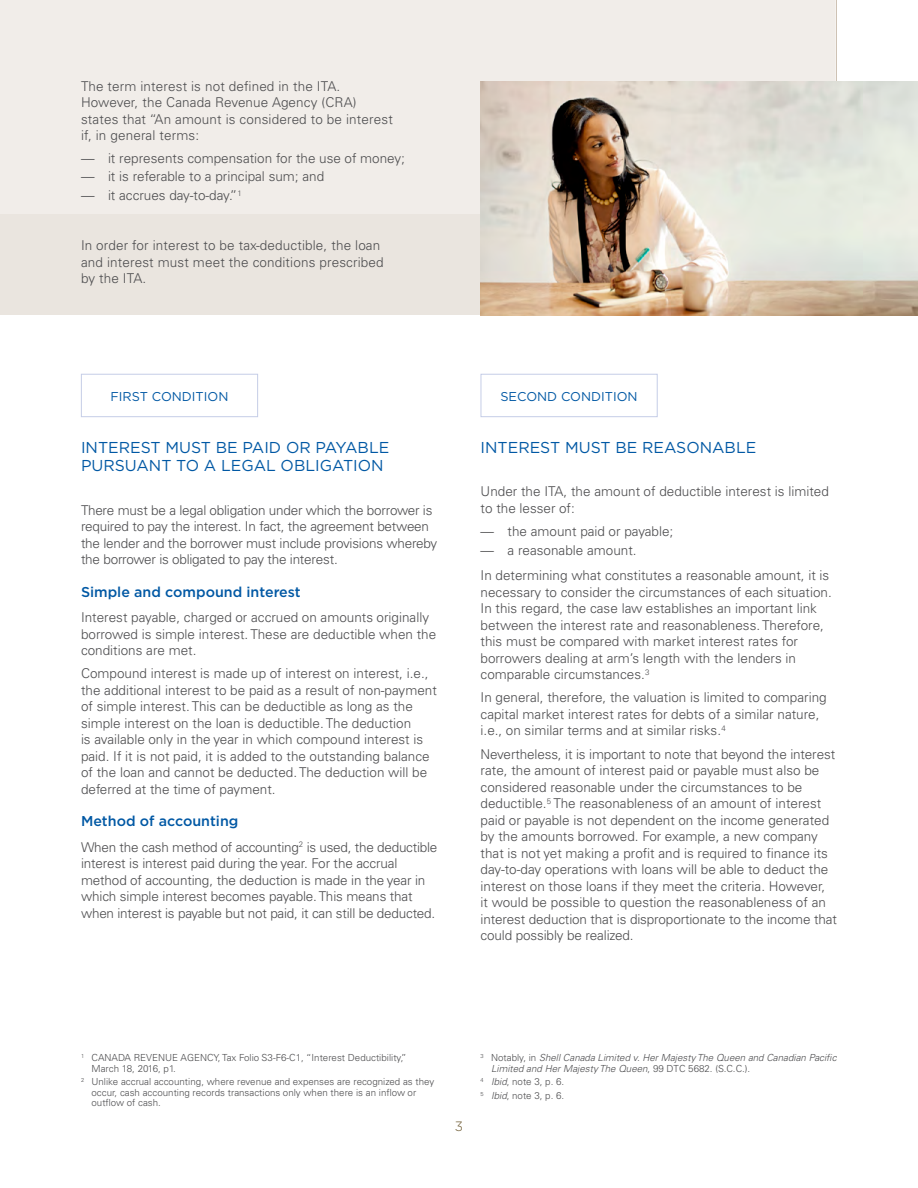
<style>
.page{position:relative;width:918px;height:1188px;background:#fff}
.page>*{position:absolute;margin:0;border:0;box-sizing:border-box;transform-origin:0 0}
.t1{font:15.75px/18.8px "Gotham";color:#0058a4}
.t2{font:500 14.25px "Gotham";color:#0058a4}
.t3{font:300 13.5px/16.5px "Univers LT Pro 45";color:#4d4d4f}
.t4{font:300 13.5px "Gotham";color:#69552c}
.H2__Étapes{font:12.75px "Gotham";color:#0058a4}
.Footnote{font:300 9.75px/10.5px "Univers LT Pro 45";color:#4d4d4f}
.Footnote-2{font:italic 300 9.75px/10.5px "Univers LT Pro 45";color:#4d4d4f}
.s1{font-style:normal}
.s2{font-style:italic}
</style>
<div class="page">
<div style="left:0;top:208px;width:835px;height:107px;background:#eae5df"></div>
<div style="left:0;top:0;width:835px;height:214px;background:#f1ede9"></div>
<hr style="left:836px;top:0;width:1px;height:83px;background:#cec2b4">
<div style="left:81px;top:374px;width:177px;height:43px;border:1px solid #c5cde7"></div>
<div style="left:481px;top:374px;width:177px;height:43px;border:1px solid #c5cde7"></div>
<img style="left:481px;top:81px;width:437px;height:234px">
<p class="t3" style="left:81px;top:77px;width:313px">The term interest is not defined in the ITA.<br>However, the Canada Revenue Agency (CRA) states that “An amount is considered to be interest if, in general terms:</p>
<p class="t3" style="left:81px;top:149px;width:326px">— it represents compensation for the use of money;</p>
<p class="t3" style="left:81px;top:168px;width:245px">— it is referable to a principal sum; and</p>
<p class="t3" style="left:81px;top:187px;width:162px">— it accrues day-to-day.”<sup>1</sup></p>
<p class="t3" style="left:81px;top:237px;width:304px">In order for interest to be tax-deductible, the loan and interest must meet the conditions prescribed by the ITA.</p>
<h2 class="H2__Étapes" style="left:111px;top:388px;width:119px">FIRST CONDITION</h2>
<h3 class="t1" style="left:81px;top:437px;width:310px">INTEREST MUST BE PAID OR PAYABLE<br>PURSUANT TO A LEGAL OBLIGATION</h3>
<p class="t3" style="left:81px;top:501px;width:358px">There must be a legal obligation under which the borrower is required to pay the interest. In fact, the agreement between the lender and the borrower must include provisions whereby the borrower is obligated to pay the interest.</p>
<h4 class="t2" style="left:81px;top:582px;width:221px">Simple and compound interest</h4>
<p class="t3" style="left:81px;top:609px;width:357px">Interest payable, charged or accrued on amounts originally borrowed is simple interest. These are deductible when the conditions are met.</p>
<p class="t3" style="left:81px;top:665px;width:357px">Compound interest is made up of interest on interest, i.e., the additional interest to be paid as a result of non-payment of simple interest. This can be deductible as long as the simple interest on the loan is deductible. The deduction<br>is available only in the year in which compound interest is paid. If it is not paid, it is added to the outstanding balance of the loan and cannot be deducted. The deduction will be deferred at the time of payment.</p>
<h4 class="t2" style="left:81px;top:812px;width:159px">Method of accounting</h4>
<p class="t3" style="left:81px;top:838px;width:358px">When the cash method of accounting<sup>2</sup> is used, the deductible interest is interest paid during the year. For the accrual method of accounting, the deduction is made in the year in which simple interest becomes payable. This means that when interest is payable but not paid, it can still be deducted.</p>
<h2 class="H2__Étapes" style="left:501px;top:388px;width:139px">SECOND CONDITION</h2>
<h3 class="t1" style="left:481px;top:437px;width:277px">INTEREST MUST BE REASONABLE</h3>
<p class="t3" style="left:481px;top:483px;width:350px">Under the ITA, the amount of deductible interest is limited to the lesser of:</p>
<p class="t3" style="left:481px;top:522px;width:194px">— the amount paid or payable;</p>
<p class="t3" style="left:481px;top:541px;width:158px">— a reasonable amount.</p>
<p class="t3" style="left:481px;top:567px;width:353px">In determining what constitutes a reasonable amount, it is necessary to consider the circumstances of each situation.<br>In this regard, the case law establishes an important link between the interest rate and reasonableness. Therefore, this must be compared with market interest rates for borrowers dealing at arm’s length with the lenders in comparable circumstances.<sup>3</sup></p>
<p class="t3" style="left:481px;top:689px;width:348px">In general, therefore, the valuation is limited to comparing capital market interest rates for debts of a similar nature, i.e., on similar terms and at similar risks.<sup>4</sup></p>
<p class="t3" style="left:481px;top:745px;width:358px">Nevertheless, it is important to note that beyond the interest rate, the amount of interest paid or payable must also be considered reasonable under the circumstances to be deductible.<sup>5</sup> The reasonableness of an amount of interest paid or payable is not dependent on the income generated by the amounts borrowed. For example, a new company that is not yet making a profit and is required to finance its day-to-day operations with loans will be able to deduct the interest on those loans if they meet the criteria. However,<br>it would be possible to question the reasonableness of an interest deduction that is disproportionate to the income that could possibly be realized.</p>
<p class="Footnote" style="left:92px;top:1052px;width:316px;text-indent:-10px"><sup>1</sup> CANADA REVENUE AGENCY, Tax Folio S3-F6-C1, “Interest Deductibility,”<br>March 18, 2016, p1.</p>
<p class="Footnote" style="left:92px;top:1076px;width:344px;text-indent:-10px"><sup>2</sup> Unlike accrual accounting, where revenue and expenses are recognized as they occur, cash accounting records transactions only when there is an inflow or outflow of cash.</p>
<p class="t4" style="left:455px;top:1118px;width:10px">3</p>
<p class="Footnote-2" style="left:491px;top:1053px;width:347px;text-indent:-10px"><sup>3</sup> <span class="s1">Notably, in</span> Shell Canada Limited v. Her Majesty The Queen and Canadian Pacific<br>Limited and Her Majesty The Queen<span class="s1">, 99 DTC 5682. (S.C.C.).</span></p>
<p class="Footnote" style="left:481px;top:1076px;width:85px"><sup>4</sup> <span class="s2">Ibid</span>, note 3, p. 6.</p>
<p class="Footnote" style="left:481px;top:1090px;width:85px"><sup>5</sup> <span class="s2">Ibid</span>, note 3, p. 6.</p>
</div>
